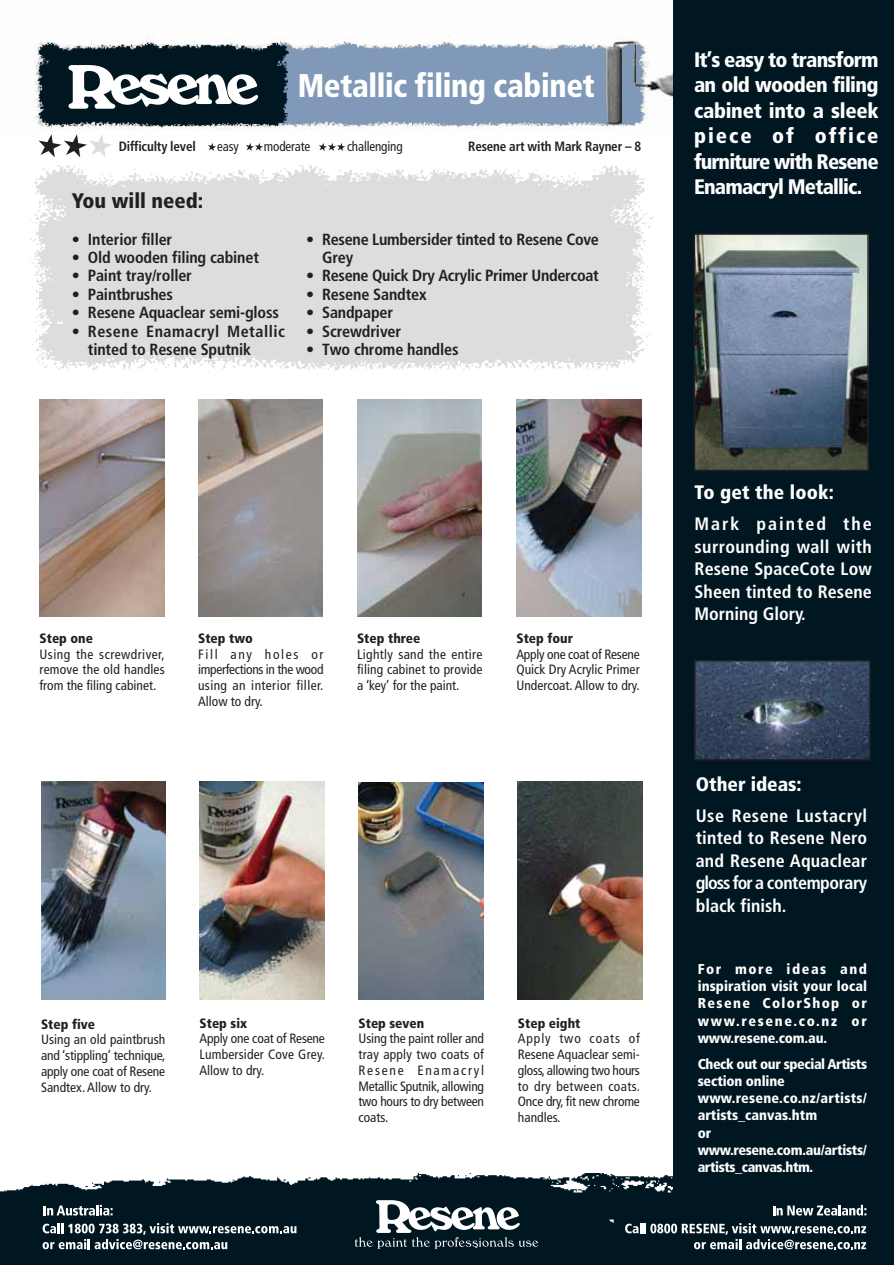
<style>
.page{position:relative;width:894px;height:1265px;background:#fff}
.page>*{position:absolute;margin:0;border:0;box-sizing:border-box;transform-origin:0 0}
.t1{font:900 condensed 32.85px "Frutiger";letter-spacing:-.01em;color:#fff;scale:.95 1}
.t2{font:900 condensed 21px/25.5px "Frutiger";letter-spacing:-.04em;color:#fff;text-align:justify}
.t3{font:900 condensed 21px "Frutiger";color:#231f20}
.t4{font:900 condensed 19.5px "Frutiger";color:#fff}
.t5{font:700 condensed 18px/22.5px "Frutiger";letter-spacing:.005em;color:#fff;text-align:justify}
.t6{font:700 condensed 16.2px/18.3px "Frutiger";letter-spacing:-.01em;color:#231f20}
.t7{font:700 condensed 16.2px/18.3px "Frutiger";letter-spacing:.03em;color:#231f20}
.t8{font:900 condensed 14.25px/17.2px "Frutiger";letter-spacing:-.01em;color:#fff;text-align:justify}
.t9{font:condensed 13.5px/15.8px "Frutiger";color:#231f20;text-align:justify}
.t10{font:900 condensed 13.5px "Frutiger";color:#231f20}
.t11{font:700 condensed 13.5px "Frutiger";letter-spacing:-.015em;color:#231f20}
</style>
<div class="page">
<img style="left:0;top:1173px;width:674px;height:91px">
<img style="left:39px;top:1px;width:635px;height:44px">
<div style="left:674px;top:0;width:220px;height:1264px;background:#001722"></div>
<img style="left:697px;top:401px;width:169px;height:67px">
<div style="left:694px;top:233px;width:175px;height:238px;border:2px solid #231f20"></div>
<img style="left:40px;top:401px;width:124px;height:215px">
<img style="left:198px;top:401px;width:125px;height:215px">
<img style="left:357px;top:401px;width:125px;height:215px">
<img style="left:516px;top:401px;width:125px;height:215px">
<img style="left:41px;top:782px;width:125px;height:217px">
<img style="left:200px;top:782px;width:124px;height:217px">
<img style="left:359px;top:782px;width:124px;height:217px">
<img style="left:518px;top:782px;width:125px;height:217px">
<img style="left:697px;top:663px;width:171px;height:94px">
<div style="left:694px;top:660px;width:177px;height:100px;border:2px solid #231f20"></div>
<img style="left:30px;top:45px;width:839px;height:356px">
<svg style="left:39px;top:134px;width:73px;height:23px"></svg>
<svg style="left:319px;top:143px;width:26px;height:8px"></svg>
<svg style="left:246px;top:143px;width:17px;height:8px"></svg>
<svg style="left:208px;top:143px;width:8px;height:8px"></svg>
<svg style="left:43px;top:1223px;width:254px;height:26px"></svg>
<svg style="left:355px;top:1200px;width:183px;height:48px"></svg>
<svg style="left:625px;top:1223px;width:241px;height:26px"></svg>
<svg style="left:43px;top:1204px;width:70px;height:11px"></svg>
<svg style="left:773px;top:1204px;width:93px;height:11px"></svg>
<h1 class="t1" style="left:298px;top:73px;width:314px">Metallic filing cabinet</h1>
<p class="t11" style="left:119px;top:141px;width:79px">Difficulty level</p>
<p class="t9" style="left:217px;top:140px;width:23px">easy</p>
<p class="t9" style="left:264px;top:140px;width:48px">moderate</p>
<p class="t9" style="left:347px;top:140px;width:57px">challenging</p>
<p class="t11" style="left:468px;top:141px;width:175px">Resene art with Mark Rayner – 8</p>
<h2 class="t3" style="left:72px;top:192px;width:133px">You will need:</h2>
<p class="t6" style="left:72px;top:231px;width:102px">• Interior filler</p>
<p class="t6" style="left:72px;top:249px;width:189px">• Old wooden filing cabinet</p>
<p class="t6" style="left:72px;top:268px;width:122px">• Paint tray/roller</p>
<p class="t6" style="left:72px;top:286px;width:103px">• Paintbrushes</p>
<p class="t6" style="left:72px;top:305px;width:209px">• Resene Aquaclear semi-gloss</p>
<p class="t7" style="left:88px;top:323px;width:199px;text-indent:-16px">• Resene Enamacryl Metallic tinted to Resene Sputnik</p>
<p class="t6" style="left:322px;top:231px;width:278px;text-indent:-16px">• Resene Lumbersider tinted to Resene Cove<br>Grey</p>
<p class="t6" style="left:306px;top:268px;width:294px">• Resene Quick Dry Acrylic Primer Undercoat</p>
<p class="t6" style="left:306px;top:286px;width:122px">• Resene Sandtex</p>
<p class="t6" style="left:306px;top:305px;width:89px">• Sandpaper</p>
<p class="t6" style="left:306px;top:323px;width:97px">• Screwdriver</p>
<p class="t6" style="left:306px;top:341px;width:154px">• Two chrome handles</p>
<p class="t10" style="left:40px;top:633px;width:55px">Step one</p>
<p class="t9" style="left:40px;top:647px;width:127px">Using the screwdriver, remove the old handles from the filing cabinet.</p>
<p class="t10" style="left:198px;top:633px;width:56px">Step two</p>
<p class="t9" style="left:198px;top:647px;width:127px">Fill any holes or imperfections in the wood using an interior filler.<br>Allow to dry.</p>
<p class="t10" style="left:357px;top:633px;width:65px">Step three</p>
<p class="t9" style="left:357px;top:647px;width:127px">Lightly sand the entire filing cabinet to provide a ‘key’ for the paint.</p>
<p class="t10" style="left:516px;top:633px;width:58px">Step four</p>
<p class="t9" style="left:516px;top:647px;width:125px">Apply one coat of Resene Quick Dry Acrylic Primer Undercoat. Allow to dry.</p>
<p class="t10" style="left:41px;top:1018px;width:56px">Step five</p>
<p class="t9" style="left:41px;top:1032px;width:126px">Using an old paintbrush and ‘stippling’ technique, apply one coat of Resene Sandtex. Allow to dry.</p>
<p class="t10" style="left:200px;top:1017px;width:49px">Step six</p>
<p class="t9" style="left:200px;top:1031px;width:127px">Apply one coat of Resene Lumbersider Cove Grey.<br>Allow to dry.</p>
<p class="t10" style="left:359px;top:1017px;width:67px">Step seven</p>
<p class="t9" style="left:359px;top:1032px;width:127px">Using the paint roller and tray apply two coats of Resene Enamacryl Metallic Sputnik, allowing two hours to dry between coats.</p>
<p class="t10" style="left:518px;top:1017px;width:64px">Step eight</p>
<p class="t9" style="left:518px;top:1031px;width:124px">Apply two coats of Resene Aquaclear semi&shy;gloss, allowing two hours to dry between coats.<br>Once dry, fit new chrome handles.</p>
<h2 class="t2" style="left:694px;top:49px;width:186px">It’s easy to transform an old wooden filing cabinet into a sleek piece of office furniture with Resene Enamacryl Metallic.</h2>
<h3 class="t4" style="left:695px;top:484px;width:141px">To get the look:</h3>
<h3 class="t5" style="left:695px;top:514px;width:179px">Mark painted the surrounding wall with Resene SpaceCote Low Sheen tinted to Resene Morning Glory.</h3>
<h3 class="t4" style="left:696px;top:776px;width:107px">Other ideas:</h3>
<h3 class="t5" style="left:696px;top:805px;width:173px">Use Resene Lustacryl tinted to Resene Nero and Resene Aquaclear gloss for a contemporary black finish.</h3>
<p class="t8" style="left:698px;top:961px;width:171px">For more ideas and inspiration visit your local Resene ColorShop or www.resene.co.nz or www.resene.com.au.</p>
<p class="t8" style="left:698px;top:1056px;width:171px;text-align:left">Check out our special Artists section online www.resene.co.nz/artists/ artists_canvas.htm<br>or www.resene.com.au/artists/ artists_canvas.htm.</p>
</div>
